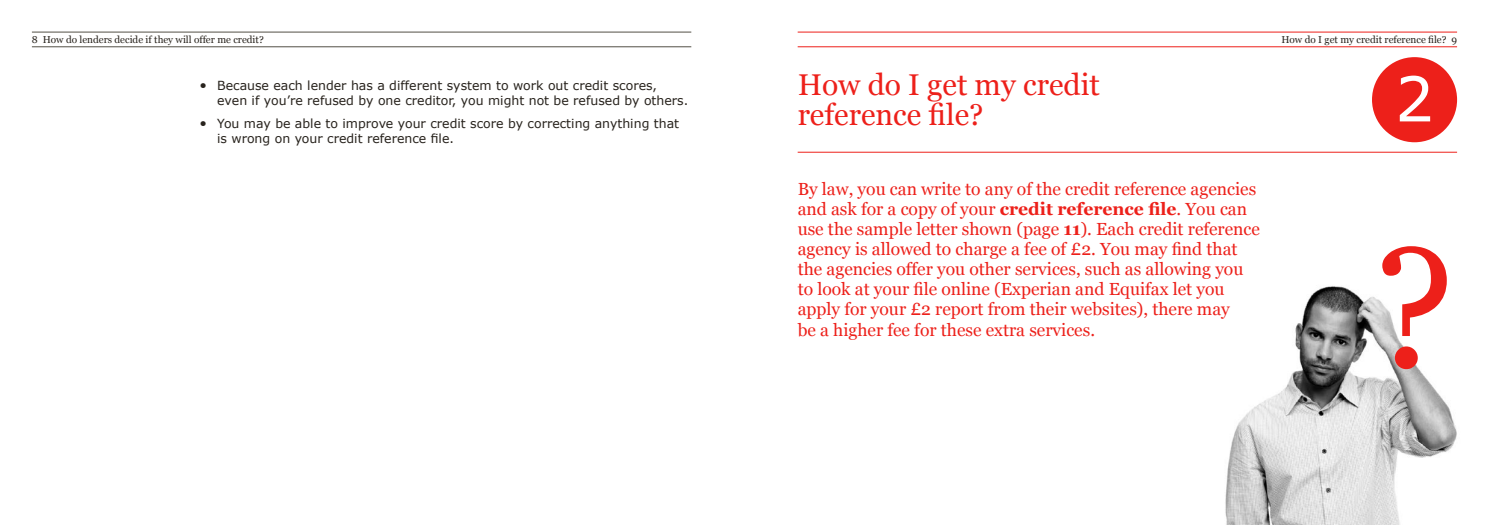
<style>
.page{position:relative;width:1489px;height:525px;background:#fff}
.page>*{position:absolute;margin:0;border:0;box-sizing:border-box;transform-origin:0 0}
.t1{font:61.62px "Verdana";color:#fff}
.t2{font:30px/30px "Georgia";color:#ed201a}
.t3{font:17.5px/20px "Georgia";color:#ed201a}
.t4{font:12.5px/15px "Verdana";color:#28231d}
.t5{font:10px "Georgia";color:#28231d}
.s1{font-size:13.75px}
.s2{font-weight:700}
</style>
<div class="page">
<hr style="left:32px;top:32px;width:659px;height:1px;background:#535046">
<hr style="left:32px;top:47px;width:659px;height:1px;background:#535046">
<hr style="left:797px;top:32px;width:659px;height:1px;background:#ed201a">
<hr style="left:797px;top:47px;width:659px;height:1px;background:#ed201a">
<img style="left:1225px;top:276px;width:232px;height:248px">
<hr style="left:797px;top:152px;width:659px;height:1px;background:#ed201a">
<svg style="left:1382px;top:246px;width:64px;height:123px"></svg>
<div style="left:1371px;top:57px;width:85px;height:85px;background:#ed201a;border-radius:50%"></div>
<p class="t5" style="left:32px;top:34px;width:233px">8 How do lenders decide if they will offer me credit?</p>
<p class="t5" style="left:1281px;top:34px;width:177px">How do I get my credit reference file? 9</p>
<p class="t4" style="left:217px;top:77px;width:472px;text-indent:-18px"><span class="s1">•</span> Because each lender has a different system to work out credit scores, even if you’re refused by one creditor, you might not be refused by others.</p>
<p class="t4" style="left:217px;top:116px;width:463px;text-indent:-18px"><span class="s1">•</span> You may be able to improve your credit score by correcting anything that is wrong on your credit reference file.</p>
<p class="t3" style="left:797px;top:179px;width:464px">By law, you can write to any of the credit reference agencies and ask for a copy of your <span class="s2">credit reference file</span>. You can use the sample letter shown (page <span class="s2">11</span>). Each credit reference agency is allowed to charge a fee of £2. You may find that the agencies offer you other services, such as allowing you to look at your file online (Experian and Equifax let you apply for your £2 report from their websites), there may<br>be a higher fee for these extra services.</p>
<h2 class="t2" style="left:797px;top:70px;width:304px">How do I get my credit reference file?</h2>
<h1 class="t1" style="left:1394px;top:57px;width:41px">2</h1>
</div>
